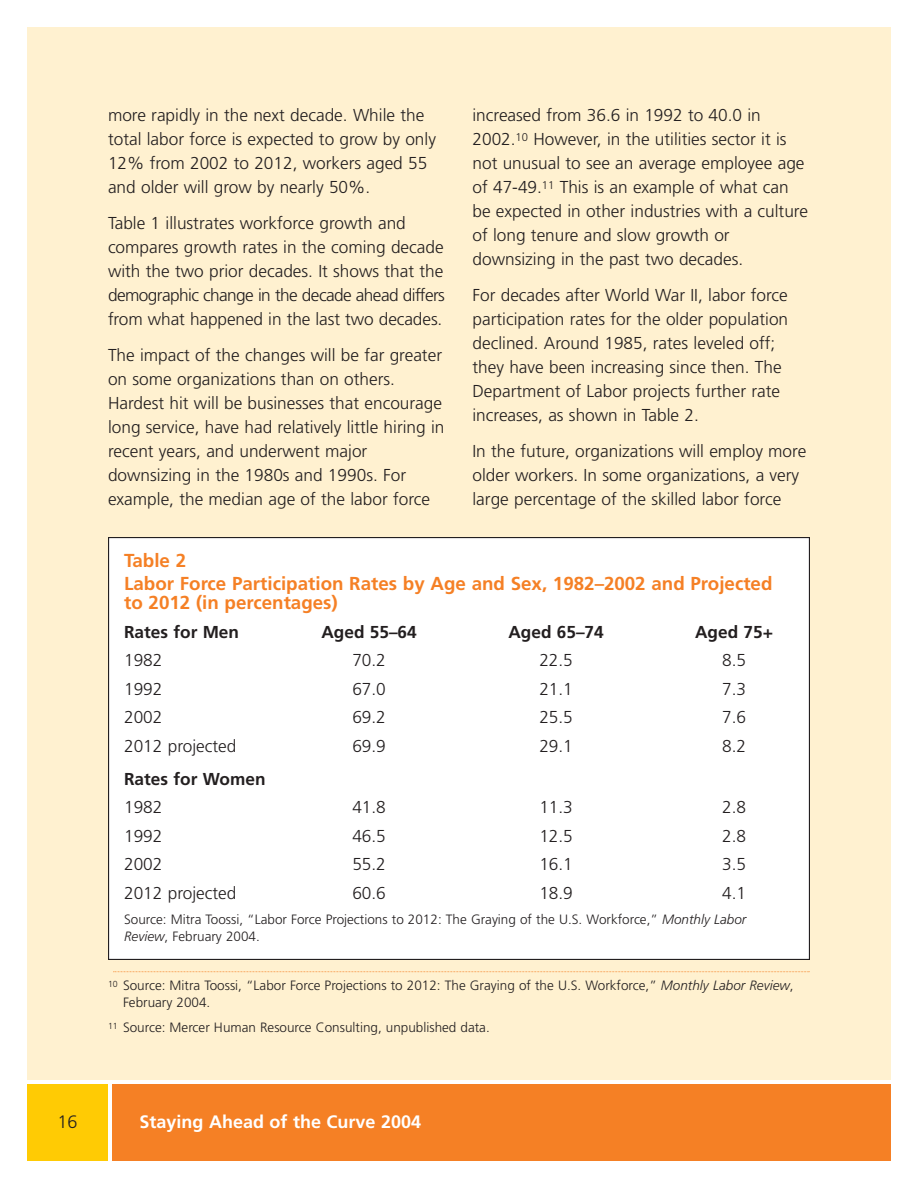
<style>
.page{position:relative;width:918px;height:1188px;background:#fff}
.page>*{position:absolute;margin:0;border:0;box-sizing:border-box;transform-origin:0 0}
.t1{font:700 18.75px/22.5px "Frutiger";color:#f58025}
.t2{font:700 18px "Frutiger";color:#fff}
.t3{font:300 18px "Frutiger";color:#231f20}
.t4{font:300 17.25px/24px "Frutiger";color:#231f20}
.t5{font:700 17.25px "Frutiger";color:#231f20}
.t6{font:300 13.5px/16.5px "Frutiger";color:#231f20}
.s1{font-style:italic}
</style>
<div class="page">
<div style="left:27px;top:27px;width:864px;height:1053px;background:#fff1d0"></div>
<div style="left:112px;top:1084px;width:779px;height:77px;background:#f58025"></div>
<div style="left:27px;top:1084px;width:81px;height:77px;background:#ffcb04"></div>
<div style="left:109px;top:538px;width:700px;height:421px;background:#fff"></div>
<svg style="left:113px;top:971px;width:697px;height:1px"></svg>
<p class="t4" style="left:108px;top:104px;width:330px">more rapidly in the next decade. While the total labor force is expected to grow by only 12% from 2002 to 2012, workers aged 55 and older will grow by nearly 50%.</p>
<p class="t4" style="left:108px;top:212px;width:338px">Table 1 illustrates workforce growth and compares growth rates in the coming decade with the two prior decades. It shows that the demographic change in the decade ahead differs from what happened in the last two decades.</p>
<p class="t4" style="left:108px;top:344px;width:338px">The impact of the changes will be far greater on some organizations than on others.<br>Hardest hit will be businesses that encourage long service, have had relatively little hiring in recent years, and underwent major downsizing in the 1980s and 1990s. For example, the median age of the labor force</p>
<p class="t4" style="left:472px;top:104px;width:337px">increased from 36.6 in 1992 to 40.0 in 2002.<sup>10</sup> However, in the utilities sector it is not unusual to see an average employee age of 47-49.<sup>11</sup> This is an example of what can be expected in other industries with a culture of long tenure and slow growth or downsizing in the past two decades.</p>
<p class="t4" style="left:472px;top:284px;width:317px">For decades after World War II, labor force participation rates for the older population declined. Around 1985, rates leveled off; they have been increasing since then. The Department of Labor projects further rate increases, as shown in Table 2.</p>
<p class="t4" style="left:472px;top:440px;width:335px">In the future, organizations will employ more older workers. In some organizations, a very large percentage of the skilled labor force</p>
<p class="t1" style="left:124px;top:551px;width:650px">Table 2<br>Labor Force Participation Rates by Age and Sex, 1982–2002 and Projected</p>
<p class="t1" style="left:124px;top:593px;width:215px">to 2012 (in percentages)</p>
<p class="t5" style="left:124px;top:625px;width:116px">Rates for Men</p>
<p class="t5" style="left:321px;top:625px;width:97px">Aged 55–64</p>
<p class="t5" style="left:508px;top:625px;width:97px">Aged 65–74</p>
<p class="t5" style="left:695px;top:625px;width:79px">Aged 75+</p>
<p class="t4" style="left:124px;top:650px;width:40px">1982</p>
<p class="t4" style="left:352px;top:650px;width:35px">70.2</p>
<p class="t4" style="left:539px;top:650px;width:35px">22.5</p>
<p class="t4" style="left:722px;top:650px;width:25px">8.5</p>
<p class="t4" style="left:124px;top:678px;width:40px">1992</p>
<p class="t4" style="left:352px;top:678px;width:35px">67.0</p>
<p class="t4" style="left:539px;top:678px;width:35px">21.1</p>
<p class="t4" style="left:722px;top:678px;width:25px">7.3</p>
<p class="t4" style="left:124px;top:707px;width:40px">2002</p>
<p class="t4" style="left:352px;top:707px;width:35px">69.2</p>
<p class="t4" style="left:539px;top:707px;width:35px">25.5</p>
<p class="t4" style="left:722px;top:707px;width:25px">7.6</p>
<p class="t4" style="left:124px;top:735px;width:114px">2012 projected</p>
<p class="t4" style="left:352px;top:735px;width:35px">69.9</p>
<p class="t4" style="left:539px;top:735px;width:35px">29.1</p>
<p class="t4" style="left:722px;top:735px;width:25px">8.2</p>
<p class="t5" style="left:124px;top:772px;width:143px">Rates for Women</p>
<p class="t4" style="left:124px;top:797px;width:40px">1982</p>
<p class="t4" style="left:352px;top:797px;width:35px">41.8</p>
<p class="t4" style="left:539px;top:797px;width:35px">11.3</p>
<p class="t4" style="left:722px;top:797px;width:25px">2.8</p>
<p class="t4" style="left:124px;top:825px;width:40px">1992</p>
<p class="t4" style="left:352px;top:825px;width:35px">46.5</p>
<p class="t4" style="left:539px;top:825px;width:35px">12.5</p>
<p class="t4" style="left:722px;top:825px;width:25px">2.8</p>
<p class="t4" style="left:124px;top:854px;width:40px">2002</p>
<p class="t4" style="left:352px;top:854px;width:35px">55.2</p>
<p class="t4" style="left:539px;top:854px;width:35px">16.1</p>
<p class="t4" style="left:722px;top:854px;width:25px">3.5</p>
<p class="t4" style="left:124px;top:882px;width:114px">2012 projected</p>
<p class="t4" style="left:352px;top:882px;width:35px">60.6</p>
<p class="t4" style="left:539px;top:882px;width:35px">18.9</p>
<p class="t4" style="left:722px;top:882px;width:25px">4.1</p>
<p class="t6" style="left:124px;top:912px;width:624px">Source: Mitra Toossi, “Labor Force Projections to 2012: The Graying of the U.S. Workforce,” <span class="s1">Monthly Labor<br>Review</span>, February 2004.</p>
<p class="t6" style="left:123px;top:978px;width:672px;text-indent:-15px"><sup>10</sup> Source: Mitra Toossi, “Labor Force Projections to 2012: The Graying of the U.S. Workforce,” <span class="s1">Monthly Labor Review</span>,<br>February 2004.</p>
<p class="t6" style="left:108px;top:1020px;width:383px"><sup>11</sup> Source: Mercer Human Resource Consulting, unpublished data.</p>
<p class="t3" style="left:57px;top:1114px;width:22px">16</p>
<p class="t2" style="left:140px;top:1114px;width:283px">Staying Ahead of the Curve 2004</p>
</div>
